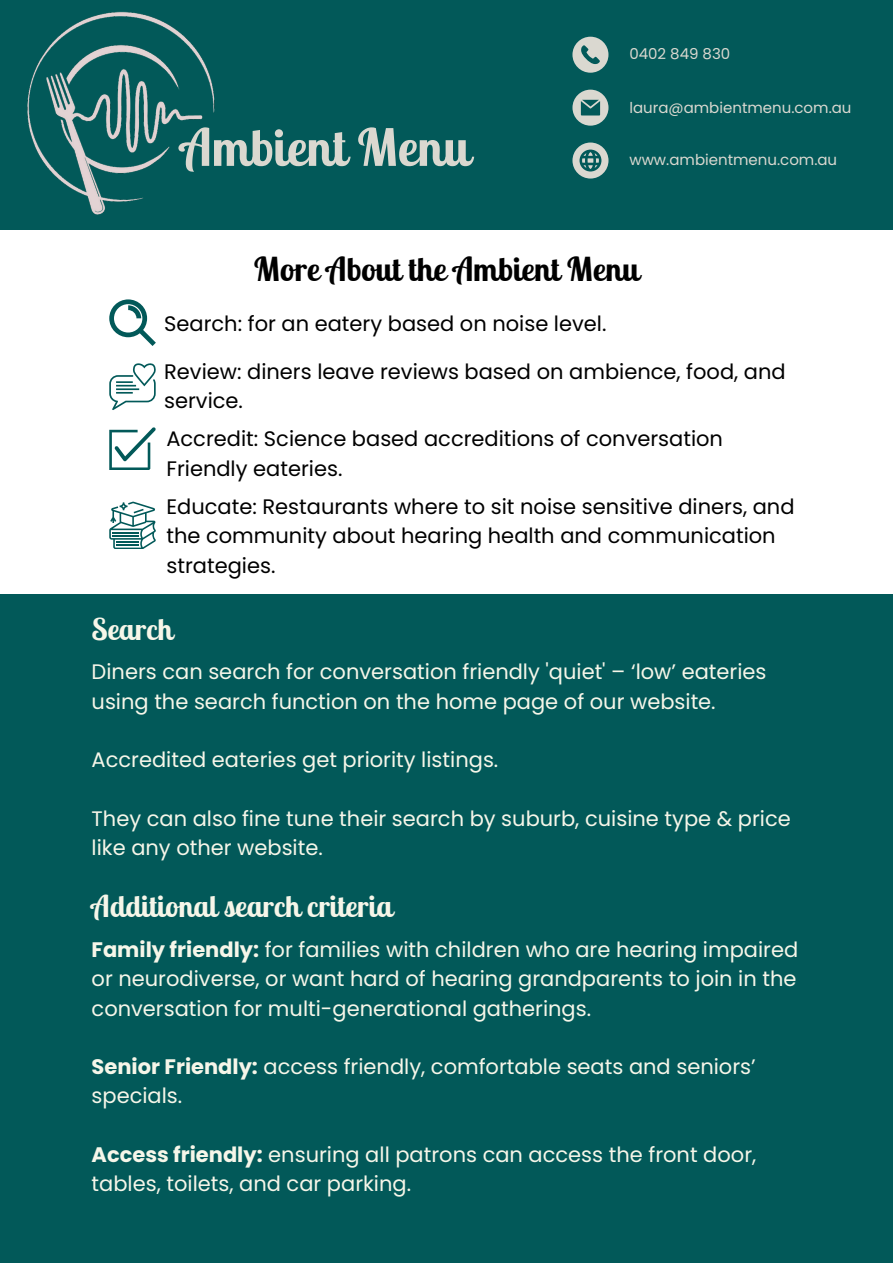
<style>
.page{position:relative;width:893px;height:1264px;background:#fff}
.page>*{position:absolute;margin:0;border:0;box-sizing:border-box;transform-origin:0 0}
.t1{font:700 51.3px "Lobster Two";color:#dad8d0}
.t2{font:700 33px "Lobster Two";color:#000}
.t3{font:700 30px "Lobster Two";color:#f6f6e9}
.t4{font:21px/29.2px "Poppins";color:#f6f6e9}
.t5{font:21px/29.2px "Poppins";color:#000}
.t6{font:15px "Poppins";color:#dad8d0}
.s1{font-weight:700}
</style>
<div class="page">
<div style="left:0;top:0;width:892px;height:1262px;background:#025959"></div>
<div style="left:0;top:230px;width:892px;height:363px;background:#fff"></div>
<img style="left:27px;top:11px;width:188px;height:204px">
<svg style="left:572px;top:37px;width:36px;height:36px"></svg>
<svg style="left:572px;top:90px;width:36px;height:36px"></svg>
<svg style="left:572px;top:142px;width:36px;height:36px"></svg>
<svg style="left:109px;top:299px;width:46px;height:46px"></svg>
<svg style="left:109px;top:363px;width:46px;height:47px"></svg>
<svg style="left:109px;top:427px;width:46px;height:43px"></svg>
<svg style="left:109px;top:501px;width:46px;height:48px"></svg>
<p class="t1" style="left:181px;top:115px;width:290px">Ambient Menu</p>
<p class="t6" style="left:629px;top:43px;width:102px">0402 849 830</p>
<p class="t6" style="left:629px;top:98px;width:224px">laura@ambientmenu.com.au</p>
<p class="t6" style="left:629px;top:149px;width:209px">www.ambientmenu.com.au</p>
<p class="t2" style="left:254px;top:247px;width:386px">More About the Ambient Menu</p>
<p class="t5" style="left:164px;top:309px;width:444px">Search: for an eatery based on noise level.</p>
<p class="t5" style="left:164px;top:356px;width:623px">Review: diners leave reviews based on ambience, food, and service.</p>
<p class="t5" style="left:166px;top:424px;width:558px">Accredit: Science based accreditions of conversation<br>Friendly eateries.</p>
<p class="t5" style="left:166px;top:492px;width:629px">Educate: Restaurants where to sit noise sensitive diners, and the community about hearing health and communication strategies.</p>
<p class="t3" style="left:92px;top:609px;width:83px">Search</p>
<p class="t4" style="left:92px;top:657px;width:676px">Diners can search for conversation friendly 'quiet' – ‘low’ eateries using the search function on the home page of our website.</p>
<p class="t4" style="left:92px;top:745px;width:408px">Accredited eateries get priority listings.</p>
<p class="t4" style="left:92px;top:803px;width:700px">They can also fine tune their search by suburb, cuisine type &amp; price like any other website.</p>
<p class="t3" style="left:92px;top:887px;width:302px">Additional search criteria</p>
<p class="t4" style="left:92px;top:935px;width:708px;text-align:justify"><span class="s1">Family friendly:</span> for families with children who are hearing impaired or neurodiverse, or want hard of hearing grandparents to join in the conversation for multi-generational gatherings.</p>
<p class="t4" style="left:92px;top:1052px;width:665px"><span class="s1">Senior Friendly:</span> access friendly, comfortable seats and seniors’ specials.</p>
<p class="t4" style="left:92px;top:1139px;width:666px"><span class="s1">Access friendly:</span> ensuring all patrons can access the front door, tables, toilets, and car parking.</p>
</div>
